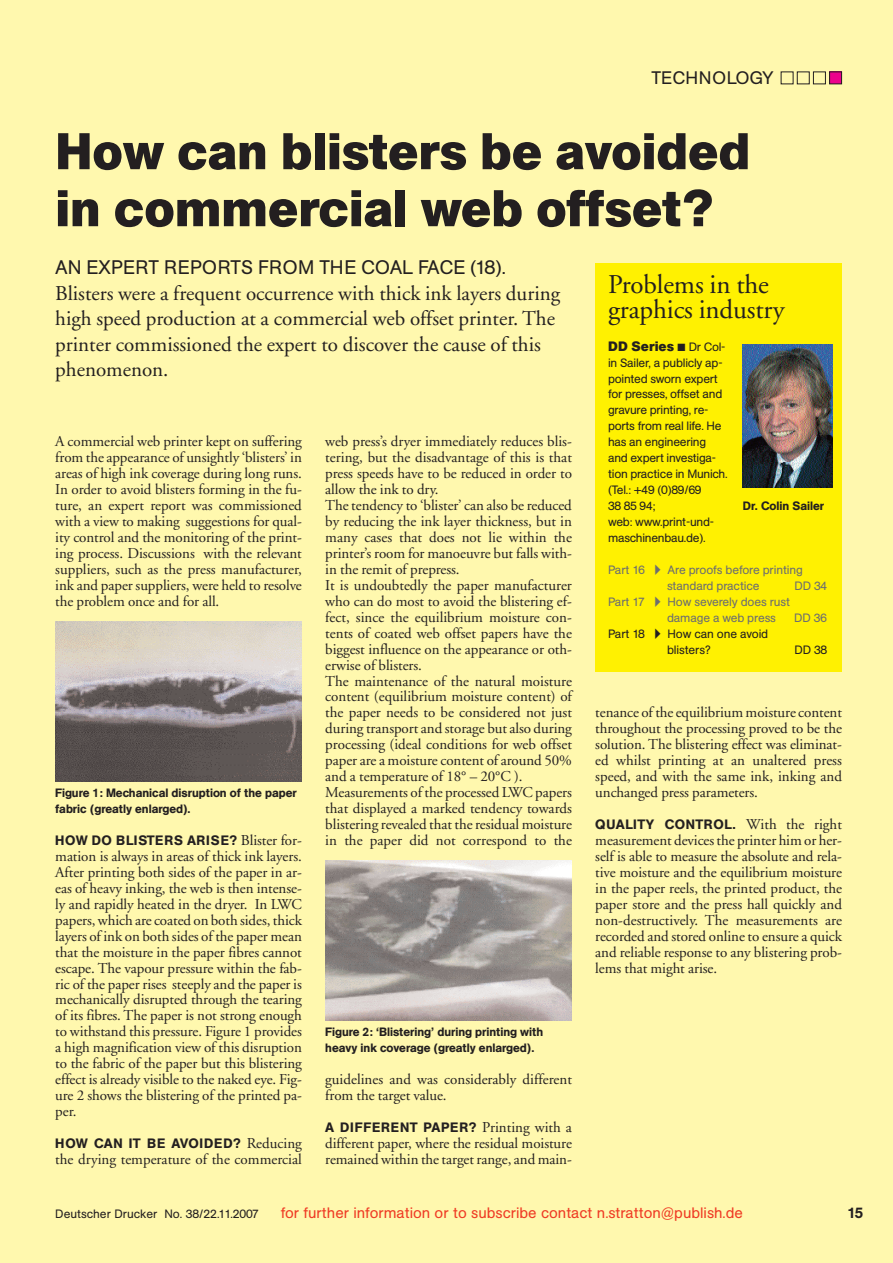
<style>
.page{position:relative;width:893px;height:1263px;background:#fff8ae}
.page>*{position:absolute;margin:0;border:0;box-sizing:border-box;transform-origin:0 0}
.t1{font:700 51px/57px "AG Buch BQ";letter-spacing:-.005em;color:#231f20}
.t2{font:27px/25.5px "Adobe Garamond";letter-spacing:-.005em;color:#231f20}
.t3{font:21px/25.5px "Adobe Garamond";color:#231f20}
.t4{font:19.5px "AG Buch BQ";letter-spacing:-.005em;color:#231f20}
.t5{font:18px "AG Buch BQ";letter-spacing:.02em;color:#231f20}
.t6{font:15px/15.9px "Adobe Garamond";letter-spacing:-.005em;color:#231f20;text-align:justify}
.t7{font:15px "AG Buch BQ";color:#ef3c25}
.t8{font:500 15px "AG Buch BQ";color:#231f20}
.t9{font:500 13.5px "AG Buch BQ";letter-spacing:.055em;color:#231f20}
.t10{font:500 13.5px "AG Buch BQ";letter-spacing:.035em;color:#231f20}
.t11{font:700 13.5px "AG Buch BQ";color:#231f20}
.t12{font:12px/15.9px "AG Buch BQ";letter-spacing:-.02em;color:#231f20}
.t13{font:500 12px/15.9px "AG Buch BQ";color:#231f20}
.t14{font:12px/15.9px "AG Buch BQ";letter-spacing:-.01em;color:#6c6d70}
.t15{font:12px "AG Buch BQ";color:#231f20}
.s1{font-weight:400;font-size:12px}
.s2{font-family:"Adobe Garamond";font-weight:400;font-size:15px}
</style>
<div class="page">
<div style="left:595px;top:264px;width:247px;height:408px;background:#fff101"></div>
<div style="left:797px;top:72px;width:13px;height:12px;border:1px solid #231f20"></div>
<div style="left:813px;top:72px;width:13px;height:12px;border:1px solid #231f20"></div>
<div style="left:830px;top:72px;width:12px;height:12px;background:#ed028c"></div>
<div style="left:829px;top:72px;width:13px;height:12px;border:1px solid #231f20"></div>
<img style="left:55px;top:622px;width:247px;height:159px">
<img style="left:325px;top:861px;width:247px;height:159px">
<img style="left:743px;top:344px;width:89px;height:144px">
<p class="t5" style="left:651px;top:68px;width:124px">TECHNOLOGY</p>
<h1 class="t1" style="left:55px;top:122px;width:696px">How can blisters be avoided in commercial web offset?</h1>
<h3 class="t4" style="left:55px;top:257px;width:452px">AN EXPERT REPORTS FROM THE COAL FACE (18).</h3>
<h3 class="t3" style="left:55px;top:282px;width:506px">Blisters were a frequent occurrence with thick ink layers during high speed production at a commercial web offset printer. The printer commissioned the expert to discover the cause of this phenomenon.</h3>
<h2 class="t2" style="left:608px;top:274px;width:178px">Problems in the graphics industry</h2>
<p class="t11" style="left:608px;top:338px;width:119px">DD Series ■ <span class="s1">Dr Col-</span></p>
<p class="t12" style="left:608px;top:354px;width:121px">in Sailer, a publicly ap&shy;pointed sworn expert for presses, offset and gravure printing, re&shy;ports from real life. He has an engineering and expert investiga&shy;tion practice in Munich. (Tel.: +49 (0)89/69<br>38 85 94;<br>web: www.print-und&shy;maschinenbau.de).</p>
<p class="t14" style="left:608px;top:562px;width:38px">Part 16</p>
<p class="t14" style="left:667px;top:562px;width:137px">Are proofs before printing standard practice</p>
<p class="t6" style="left:55px;top:435px;width:248px">A commercial web printer kept on suffering from the appearance of unsightly ‘blisters’ in areas of high ink coverage during long runs.<br>In order to avoid blisters forming in the fu&shy;ture, an expert report was commissioned with a view to making suggestions for qual&shy;ity control and the monitoring of the print&shy;ing process. Discussions with the relevant suppliers, such as the press manufacturer, ink and paper suppliers, were held to resolve the problem once and for all.</p>
<p class="t6" style="left:325px;top:435px;width:248px;text-align:left">web press’s dryer immediately reduces blis&shy;tering, but the disadvantage of this is that press speeds have to be reduced in order to allow the ink to dry.<br>The tendency to ‘blister’ can also be reduced by reducing the ink layer thickness, but in many cases that does not lie within the printer’s room for manoeuvre but falls with&shy;in the remit of prepress.<br>It is undoubtedly the paper manufacturer who can do most to avoid the blistering ef&shy;fect, since the equilibrium moisture con&shy;tents of coated web offset papers have the biggest influence on the appearance or oth&shy;erwise of blisters.<br>The maintenance of the natural moisture content (equilibrium moisture content) of the paper needs to be considered not just during transport and storage but also during processing (ideal conditions for web offset paper are a moisture content of around 50% and a temperature of 18° – 20°C ).<br>Measurements of the processed LWC papers that displayed a marked tendency towards blistering revealed that the residual moisture in the paper did not correspond to the</p>
<p class="t13" style="left:743px;top:498px;width:83px">Dr. Colin Sailer</p>
<p class="t14" style="left:794px;top:578px;width:34px">DD 34</p>
<p class="t14" style="left:608px;top:593px;width:38px">Part 17</p>
<p class="t14" style="left:667px;top:593px;width:125px">How severely does rust damage a web press</p>
<p class="t14" style="left:794px;top:609px;width:34px">DD 36</p>
<p class="t12" style="left:608px;top:625px;width:38px">Part 18</p>
<p class="t12" style="left:667px;top:625px;width:103px">How can one avoid blisters?</p>
<p class="t12" style="left:794px;top:641px;width:34px">DD 38</p>
<p class="t6" style="left:595px;top:706px;width:248px">tenance of the equilibrium moisture content throughout the processing proved to be the solution. The blistering effect was eliminat&shy;ed whilst printing at an unaltered press speed, and with the same ink, inking and unchanged press parameters.</p>
<p class="t10" style="left:595px;top:817px;width:248px">QUALITY CONTROL. <span class="s2">With the right</span></p>
<p class="t6" style="left:595px;top:833px;width:248px">measurement devices the printer him or her&shy;self is able to measure the absolute and rela&shy;tive moisture and the equilibrium moisture in the paper reels, the printed product, the paper store and the press hall quickly and non-destructively. The measurements are recorded and stored online to ensure a quick and reliable response to any blistering prob&shy;lems that might arise.</p>
<p class="t13" style="left:55px;top:785px;width:243px">Figure 1: Mechanical disruption of the paper fabric (greatly enlarged).</p>
<p class="t9" style="left:55px;top:833px;width:248px">HOW DO BLISTERS ARISE? <span class="s2">Blister for-</span></p>
<p class="t6" style="left:55px;top:849px;width:248px">mation is always in areas of thick ink layers.<br>After printing both sides of the paper in ar&shy;eas of heavy inking, the web is then intense&shy;ly and rapidly heated in the dryer. In LWC papers, which are coated on both sides, thick layers of ink on both sides of the paper mean that the moisture in the paper fibres cannot escape. The vapour pressure within the fab&shy;ric of the paper rises steeply and the paper is mechanically disrupted through the tearing of its fibres. The paper is not strong enough to withstand this pressure. Figure 1 provides a high magnification view of this disruption to the fabric of the paper but this blistering effect is already visible to the naked eye. Fig&shy;ure 2 shows the blistering of the printed pa&shy;per.</p>
<p class="t9" style="left:55px;top:1136px;width:248px">HOW CAN IT BE AVOIDED? <span class="s2">Reducing</span></p>
<p class="t6" style="left:55px;top:1152px;width:248px">the drying temperature of the commercial</p>
<p class="t13" style="left:325px;top:1024px;width:219px">Figure 2: ‘Blistering’ during printing with heavy ink coverage (greatly enlarged).</p>
<p class="t6" style="left:325px;top:1073px;width:248px">guidelines and was considerably different from the target value.</p>
<p class="t9" style="left:325px;top:1120px;width:248px">A DIFFERENT PAPER? <span class="s2">Printing with a</span></p>
<p class="t6" style="left:325px;top:1136px;width:248px">different paper, where the residual moisture remained within the target range, and main-</p>
<p class="t15" style="left:55px;top:1207px;width:205px">Deutscher Drucker No. 38/22.11.2007</p>
<p class="t7" style="left:281px;top:1204px;width:464px">for further information or to subscribe contact n.stratton@publish.de</p>
<p class="t8" style="left:847px;top:1204px;width:17px">15</p>
</div>
